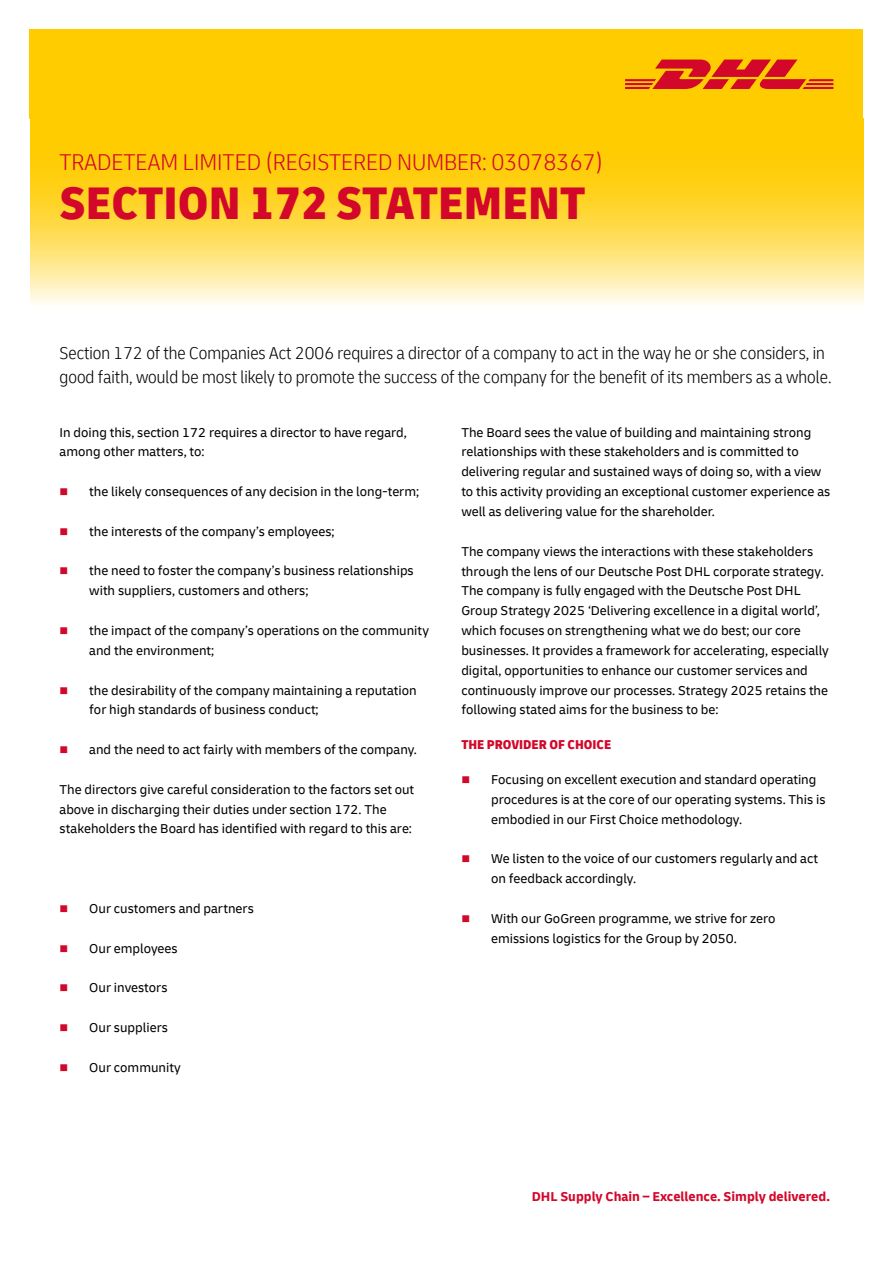
<style>
.page{position:relative;width:893px;height:1263px;background:#fff}
.page>*{position:absolute;margin:0;border:0;box-sizing:border-box;transform-origin:0 0}
.t1{font:900 condensed 48px "Delivery";color:#d3072a}
.t2{font:300 condensed 24px "Delivery";color:#d3072a}
.t3{font:300 condensed 18px/24.3px "Delivery";color:#000}
.t4{font:13.5px/19.8px "Delivery";color:#000}
.t5{font:700 13.5px "Delivery";color:#d3072a}
.t6{font:900 condensed 13.5px "Delivery";color:#d3072a}
.s1{color:#d3072a}
</style>
<div class="page">
<svg style="left:30px;top:119px;width:833px;height:185px;background:#ffda4a"></svg>
<div style="left:30px;top:30px;width:833px;height:89px;background:#fc0"></div>
<svg style="left:625px;top:60px;width:208px;height:29px"></svg>
<h2 class="t2" style="left:60px;top:146px;width:545px">TRADETEAM LIMITED (REGISTERED NUMBER: 03078367)</h2>
<h1 class="t1" style="left:60px;top:174px;width:527px">SECTION 172 STATEMENT</h1>
<h3 class="t3" style="left:60px;top:342px;width:773px">Section 172 of the Companies Act 2006 requires a director of a company to act in the way he or she considers, in good faith, would be most likely to promote the success of the company for the benefit of its members as a whole.</h3>
<p class="t4" style="left:60px;top:422px;width:349px">In doing this, section 172 requires a director to have regard, among other matters, to:</p>
<p class="t4" style="left:60px;top:481px;width:361px"><span class="s1">■</span> the likely consequences of any decision in the long-term;</p>
<p class="t4" style="left:60px;top:521px;width:277px"><span class="s1">■</span> the interests of the company’s employees;</p>
<p class="t4" style="left:89px;top:561px;width:326px;text-indent:-30px"><span class="s1">■</span> the need to foster the company’s business relationships with suppliers, customers and others;</p>
<p class="t4" style="left:89px;top:620px;width:341px;text-indent:-30px"><span class="s1">■</span> the impact of the company’s operations on the community and the environment;</p>
<p class="t4" style="left:89px;top:680px;width:329px;text-indent:-30px"><span class="s1">■</span> the desirability of the company maintaining a reputation for high standards of business conduct;</p>
<p class="t4" style="left:60px;top:739px;width:359px"><span class="s1">■</span> and the need to act fairly with members of the company.</p>
<p class="t4" style="left:60px;top:779px;width:356px">The directors give careful consideration to the factors set out above in discharging their duties under section 172. The stakeholders the Board has identified with regard to this are:</p>
<p class="t4" style="left:60px;top:898px;width:196px"><span class="s1">■</span> Our customers and partners</p>
<p class="t4" style="left:60px;top:938px;width:120px"><span class="s1">■</span> Our employees</p>
<p class="t4" style="left:60px;top:978px;width:110px"><span class="s1">■</span> Our investors</p>
<p class="t4" style="left:60px;top:1017px;width:110px"><span class="s1">■</span> Our suppliers</p>
<p class="t4" style="left:60px;top:1057px;width:123px"><span class="s1">■</span> Our community</p>
<p class="t4" style="left:461px;top:422px;width:370px">The Board sees the value of building and maintaining strong relationships with these stakeholders and is committed to delivering regular and sustained ways of doing so, with a view to this activity providing an exceptional customer experience as well as delivering value for the shareholder.</p>
<p class="t4" style="left:461px;top:541px;width:369px">The company views the interactions with these stakeholders through the lens of our Deutsche Post DHL corporate strategy.<br>The company is fully engaged with the Deutsche Post DHL Group Strategy 2025 ‘Delivering excellence in a digital world’, which focuses on strengthening what we do best; our core businesses. It provides a framework for accelerating, especially digital, opportunities to enhance our customer services and continuously improve our processes. Strategy 2025 retains the following stated aims for the business to be:</p>
<p class="t6" style="left:461px;top:737px;width:151px">THE PROVIDER OF CHOICE</p>
<p class="t4" style="left:491px;top:769px;width:336px;text-indent:-30px"><span class="s1">■</span> Focusing on excellent execution and standard operating procedures is at the core of our operating systems. This is embodied in our First Choice methodology.</p>
<p class="t4" style="left:491px;top:849px;width:328px;text-indent:-30px"><span class="s1">■</span> We listen to the voice of our customers regularly and act on feedback accordingly.</p>
<p class="t4" style="left:491px;top:908px;width:286px;text-indent:-30px"><span class="s1">■</span> With our GoGreen programme, we strive for zero emissions logistics for the Group by 2050.</p>
<p class="t5" style="left:532px;top:1188px;width:300px">DHL Supply Chain – Excellence. Simply delivered.</p>
</div>
